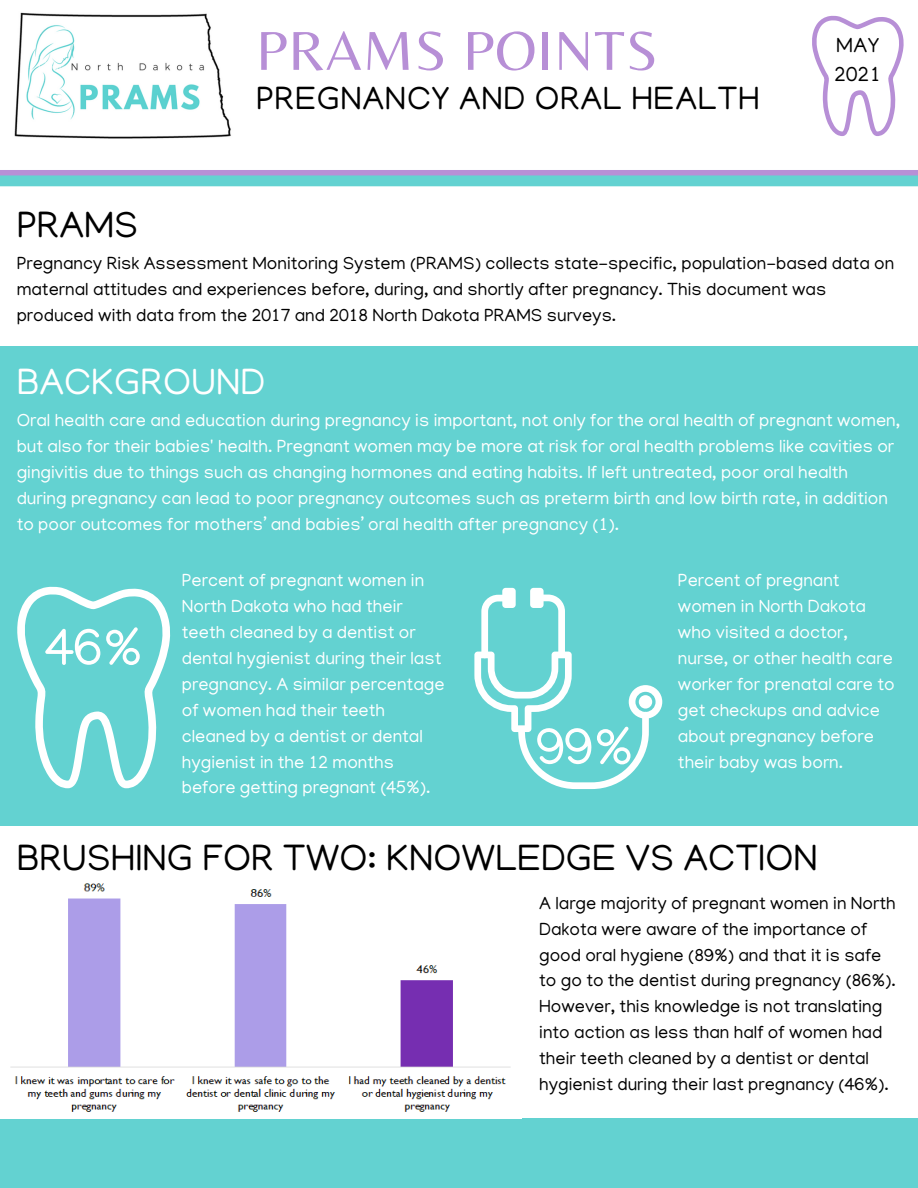
<style>
.page{position:relative;width:918px;height:1188px;background:#fff}
.page>*{position:absolute;margin:0;border:0;box-sizing:border-box;transform-origin:0 0}
.t1{font:57px "Belleza";letter-spacing:.02em;color:#b78fd6}
.t2{font:52.5px "Manjari";color:#fff}
.t3{font:37.5px "Manjari";color:#000}
.t4{font:37.5px "Manjari";color:#fff}
.t5{font:33px "Manjari";letter-spacing:.02em;color:#000}
.t6{font:21px "Manjari";letter-spacing:.02em;color:#000}
.t7{font:18px/25.8px "Manjari";color:#fff}
.t8{font:18px/25.8px "Manjari";color:#000}
</style>
<div class="page">
<svg style="left:812px;top:16px;width:92px;height:120px"></svg>
<div style="left:0;top:346px;width:918px;height:479px;background:#63d2d1"></div>
<img style="left:14px;top:12px;width:217px;height:127px">
<div style="left:0;top:1119px;width:918px;height:69px;background:#63d2d1"></div>
<svg style="left:17px;top:586px;width:646px;height:203px"></svg>
<img style="left:10px;top:883px;width:501px;height:229px">
<svg style="left:0;top:170px;width:918px;height:16px;background:#7fbbd2"></svg>
<p class="t3" style="left:17px;top:209px;width:123px">PRAMS</p>
<p class="t1" style="left:256px;top:17px;width:403px">PRAMS POINTS</p>
<p class="t5" style="left:256px;top:85px;width:505px">PREGNANCY AND ORAL HEALTH</p>
<p class="t6" style="left:836px;top:37px;width:45px">MAY</p>
<p class="t6" style="left:835px;top:66px;width:48px">2021</p>
<p class="t8" style="left:17px;top:253px;width:879px">Pregnancy Risk Assessment Monitoring System (PRAMS) collects state-specific, population-based data on maternal attitudes and experiences before, during, and shortly after pregnancy. This document was produced with data from the 2017 and 2018 North Dakota PRAMS surveys.</p>
<p class="t4" style="left:17px;top:367px;width:250px">BACKGROUND</p>
<p class="t7" style="left:17px;top:410px;width:885px">Oral health care and education during pregnancy is important, not only for the oral health of pregnant women, but also for their babies' health. Pregnant women may be more at risk for oral health problems like cavities or gingivitis due to things such as changing hormones and eating habits. If left untreated, poor oral health during pregnancy can lead to poor pregnancy outcomes such as preterm birth and low birth rate, in addition to poor outcomes for mothers’ and babies’ oral health after pregnancy (1).</p>
<p class="t2" style="left:45px;top:626px;width:98px">46%</p>
<p class="t7" style="left:182px;top:570px;width:264px">Percent of pregnant women in<br>North Dakota who had their teeth cleaned by a dentist or dental hygienist during their last pregnancy. A similar percentage of women had their teeth cleaned by a dentist or dental hygienist in the 12 months before getting pregnant (45%).</p>
<p class="t7" style="left:678px;top:570px;width:218px">Percent of pregnant women in North Dakota who visited a doctor, nurse, or other health care worker for prenatal care to get checkups and advice about pregnancy before their baby was born.</p>
<p class="t2" style="left:536px;top:725px;width:98px">99%</p>
<p class="t3" style="left:17px;top:843px;width:803px">BRUSHING FOR TWO: KNOWLEDGE VS ACTION</p>
<p class="t8" style="left:539px;top:893px;width:358px">A large majority of pregnant women in North Dakota were aware of the importance of good oral hygiene (89%) and that it is safe to go to the dentist during pregnancy (86%).<br>However, this knowledge is not translating into action as less than half of women had their teeth cleaned by a dentist or dental hygienist during their last pregnancy (46%).</p>
</div>
